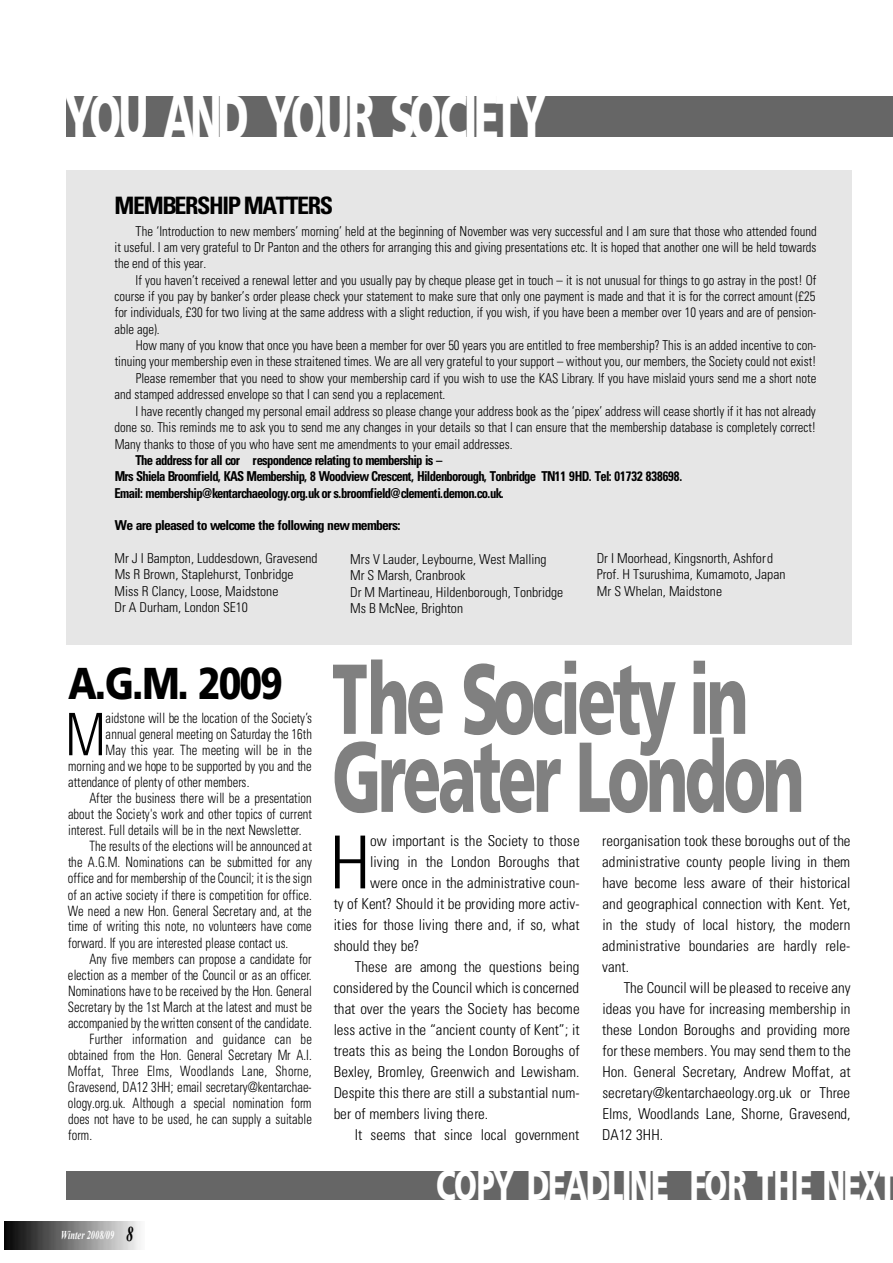
<style>
.page{position:relative;width:893px;height:1263px;background:#fff}
.page>*{position:absolute;margin:0;border:0;box-sizing:border-box;transform-origin:0 0}
.t1{font:900 99.15px/78px "Frutiger";color:#808080;scale:.64 1}
.t2{font:300 condensed 73.05px "Univers";color:#000}
.t3{font:900 64.65px "Frutiger";letter-spacing:-.03em;color:#fff;scale:.63 1}
.t4{font:300 condensed 58.65px "Univers";color:#000;scale:.88 1}
.t5{font:900 42px "Frutiger";color:#fff;scale:.7 1}
.t6{font:700 condensed 24px "Univers";color:#000}
.t7{font:300 condensed 15px/21px "Univers";color:#000;text-align:justify}
.t8{font:300 condensed 14.25px "Univers";color:#000;scale:.88 1}
.t9{font:300 condensed 14.25px "Univers";letter-spacing:.03em;color:#000;scale:.88 1}
.t10{font:300 condensed 14.25px "Univers";letter-spacing:.025em;color:#000;scale:.88 1}
.t11{font:300 condensed 13.65px/16.4px "Univers";color:#000;text-align:justify;scale:.93 1}
.t12{font:300 condensed 13.65px/16.4px "Univers";color:#000}
.t13{font:700 condensed 13.65px/16.5px "Univers";color:#000;scale:.93 1}
.t14{font:700 condensed 13.65px "Univers";color:#000}
.t15{font:italic 700 12px "Times New Roman";color:#fff;scale:.7 1}
.s1{font-size:21px;color:#000}
</style>
<div class="page">
<div style="left:66px;top:170px;width:785px;height:475px;background:#e6e6e6"></div>
<div style="left:66px;top:97px;width:826px;height:40px;background:#666"></div>
<img style="left:4px;top:1221px;width:136px;height:29px">
<img style="left:24px;top:1222px;width:17px;height:25px">
<div style="left:66px;top:1172px;width:826px;height:28px;background:#666"></div>
<h3 class="t3" style="left:65px;top:92px;width:762px">Y O U A N D Y O U R SOCIETY</h3>
<h3 class="t6" style="left:114px;top:197px;width:219px">MEMBERSHIP MATTERS</h3>
<p class="t12" style="left:114px;top:224px;width:703px;text-align:justify;text-indent:21px">The ‘Introduction to new members’ morning’ held at the beginning of November was very successful and I am sure that those who attended found it useful. I am very grateful to Dr Panton and the others for arranging this and giving presentations etc. It is hoped that another one will be held towards the end of this year.</p>
<p class="t11" style="left:114px;top:273px;width:756px;text-indent:21px">If you haven’t received a renewal letter and you usually pay by cheque please get in touch – it is not unusual for things to go astray in the post! Of course if you pay by banker’s order please check your statement to make sure that only one payment is made and that it is for the correct amount (£25 for individuals, £30 for two living at the same address with a slight reduction, if you wish, if you have been a member over 10 years and are of pension&shy;able age).</p>
<p class="t11" style="left:136px;top:339px;width:733px">How many of you know that once you have been a member for over 50 years you are entitled to free membership? This is an added incentive to con-</p>
<p class="t11" style="left:115px;top:355px;width:756px">tinuing your membership even in these straitened times. We are all very grateful to your support – without you, our members, the Society could not exist!</p>
<p class="t11" style="left:136px;top:371px;width:733px">Please remember that you need to show your membership card if you wish to use the KAS Library. If you have mislaid yours send me a short note</p>
<p class="t11" style="left:115px;top:388px;width:357px">and stamped addressed envelope so that I can send you a replacement.</p>
<p class="t11" style="left:136px;top:404px;width:733px">I have recently changed my personal email address so please change your address book as the ‘pipex’ address will cease shortly if it has not already</p>
<p class="t11" style="left:115px;top:420px;width:755px">done so. This reminds me to ask you to send me any changes in your details so that I can ensure that the membership database is completely correct!</p>
<p class="t11" style="left:115px;top:437px;width:429px">Many thanks to those of you who have sent me amendments to your email addresses.</p>
<p class="t13" style="left:115px;top:453px;width:612px;text-indent:21px">The address for all cor respondence relating to membership is –<br>Mrs Shiela Broomfield, KAS Membership, 8 Woodview Crescent, Hildenborough, Tonbridge TN11 9HD. Tel: 01732 838698.<br>Email: membership@kentarchaeology.org.uk or s.broomfield@clementi.demon.co.uk.</p>
<p class="t14" style="left:115px;top:520px;width:287px">We are pleased to welcome the following new members:</p>
<p class="t12" style="left:114px;top:551px;width:205px">Mr J I Bampton, Luddesdown, Gravesend<br>Ms R Brown, Staplehurst, Tonbridge<br>Miss R Clancy, Loose, Maidstone<br>Dr A Durham, London SE10</p>
<p class="t12" style="left:350px;top:552px;width:215px">Mrs V Lauder, Leybourne, West Malling<br>Mr S Marsh, Cranbrook<br>Dr M Martineau, Hildenborough, Tonbridge<br>Ms B McNee, Brighton</p>
<p class="t12" style="left:596px;top:551px;width:190px">Dr I Moorhead, Kingsnorth, Ashford<br>Prof. H Tsurushima, Kumamoto, Japan<br>Mr S Whelan, Maidstone</p>
<h1 class="t1" style="left:332px;top:668px;width:734px;text-indent:-264px"><sup>A.G.M.</sup> <sup>2009</sup> The Society in<br>Greater London</h1>
<h3 class="t4" style="left:65px;top:713px;width:47px">M</h3>
<p class="t8" style="left:105px;top:713px;width:236px">aidstone will be the location of the Society’s</p>
<p class="t8" style="left:105px;top:729px;width:236px">annual general meeting on Saturday the 16th</p>
<p class="t8" style="left:106px;top:745px;width:236px">May this year. The meeting will be in the</p>
<p class="t8" style="left:68px;top:761px;width:278px">m o rning and we hope to be supported by you and the</p>
<p class="t8" style="left:68px;top:777px;width:207px">attendance of plenty of other members.</p>
<p class="t8" style="left:89px;top:793px;width:254px">After the business there will be a pre s e n t a t i o n</p>
<p class="t8" style="left:68px;top:809px;width:279px">about the Society's work and other topics of curre n t</p>
<p class="t8" style="left:68px;top:825px;width:266px">i n t e rest. Full details will be in the next Newsletter.</p>
<p class="t8" style="left:90px;top:841px;width:254px">The results of the elections will be announced at</p>
<p class="t8" style="left:68px;top:857px;width:278px">the A.G.M. Nominations can be submitted for any</p>
<p class="t8" style="left:68px;top:873px;width:279px">o ffice and for membership of the Council; it is the sign</p>
<p class="t8" style="left:68px;top:889px;width:278px">of an active society if there is competition for off i c e .</p>
<p class="t8" style="left:68px;top:905px;width:278px">We need a new Hon. General Secre t a ry and, at the</p>
<p class="t8" style="left:68px;top:921px;width:278px">time of writing this note, no volunteers have come</p>
<p class="t8" style="left:68px;top:937px;width:252px">f o rw a rd. If you are interested please contact us.</p>
<p class="t8" style="left:90px;top:953px;width:254px">Any five members can propose a candidate for</p>
<p class="t8" style="left:68px;top:970px;width:278px">election as a member of the Council or as an off i c e r.</p>
<p class="t8" style="left:68px;top:986px;width:278px">Nominations have to be received by the Hon. General</p>
<p class="t8" style="left:68px;top:1001px;width:279px">S e c re t a ry by the 1st March at the latest and must be</p>
<p class="t8" style="left:68px;top:1018px;width:278px">accompanied by the written consent of the candidate.</p>
<p class="t10" style="left:90px;top:1034px;width:254px">F u rther information and guidance can be</p>
<p class="t8" style="left:68px;top:1050px;width:278px">obtained from the Hon. General Secre t a ry Mr A.I.</p>
<p class="t9" style="left:68px;top:1066px;width:278px">M o ffat, Three Elms, Woodlands Lane, Shorn e ,</p>
<p class="t8" style="left:68px;top:1082px;width:278px">Gravesend, DA12 3HH; email secre t a ry @ k e n t a rc h a e-</p>
<p class="t8" style="left:68px;top:1098px;width:278px">o l o g y. o rg.uk. Although a special nomination form</p>
<p class="t8" style="left:68px;top:1114px;width:279px">does not have to be used, he can supply a suitable</p>
<p class="t8" style="left:68px;top:1130px;width:29px">f o rm .</p>
<p class="t7" style="left:602px;top:832px;width:250px">re o rganisation took these boroughs out of the administrative county people living in them have become less aware of their historical and geographical connection with Kent. Ye t , in the study of local history, the modern administrative boundaries are hardly re l e&shy;v a n t .</p>
<p class="t7" style="left:602px;top:979px;width:250px;text-indent:22px">The Council will be pleased to receive any ideas you have for increasing membership in these London Boroughs and providing more for these members. You may send them to the Hon. General Secre t a ry, Andrew Moffat, at s e c re t a ry @ k e n t a rc h a e o l o g y. o rg.uk or Thre e Elms, Woodlands Lane, Shorne, Gravesend, DA12 3HH.</p>
<h2 class="t2" style="left:330px;top:836px;width:42px">H</h2>
<p class="t7" style="left:370px;top:832px;width:211px">ow important is the Society to those</p>
<p class="t7" style="left:370px;top:853px;width:211px">living in the London Boroughs that</p>
<p class="t7" style="left:370px;top:874px;width:211px">w e re once in the administrative coun-</p>
<p class="t7" style="left:334px;top:895px;width:247px">ty of Kent? Should it be providing more activ-</p>
<p class="t7" style="left:334px;top:916px;width:247px">ities for those living there and, if so, what</p>
<p class="t7" style="left:334px;top:937px;width:87px">should they be?</p>
<p class="t7" style="left:355px;top:958px;width:226px">These are among the questions being</p>
<p class="t7" style="left:333px;top:979px;width:247px">c o n s i d e red by the Council which is concern e d</p>
<p class="t7" style="left:334px;top:1000px;width:247px">that over the years the Society has become</p>
<p class="t7" style="left:334px;top:1021px;width:247px">less active in the “ancient county of Kent”; it</p>
<p class="t7" style="left:334px;top:1042px;width:247px">t reats this as being the London Boroughs of</p>
<p class="t7" style="left:334px;top:1063px;width:247px">B e x l e y, Bro m l e y, Greenwich and Lewisham.</p>
<p class="t7" style="left:334px;top:1084px;width:247px">Despite this there are still a substantial num-</p>
<p class="t7" style="left:334px;top:1105px;width:156px">ber of members living there .</p>
<p class="t7" style="left:355px;top:1126px;width:226px">It seems that since local govern m e n t</p>
<p class="t15" style="left:61px;top:1228px;width:105px">Winter 2008/09 <span class="s1">8</span></p>
<h3 class="t5" style="left:436px;top:1169px;width:658px">COPY DEADLINE FOR THE NEXT</h3>
</div>
